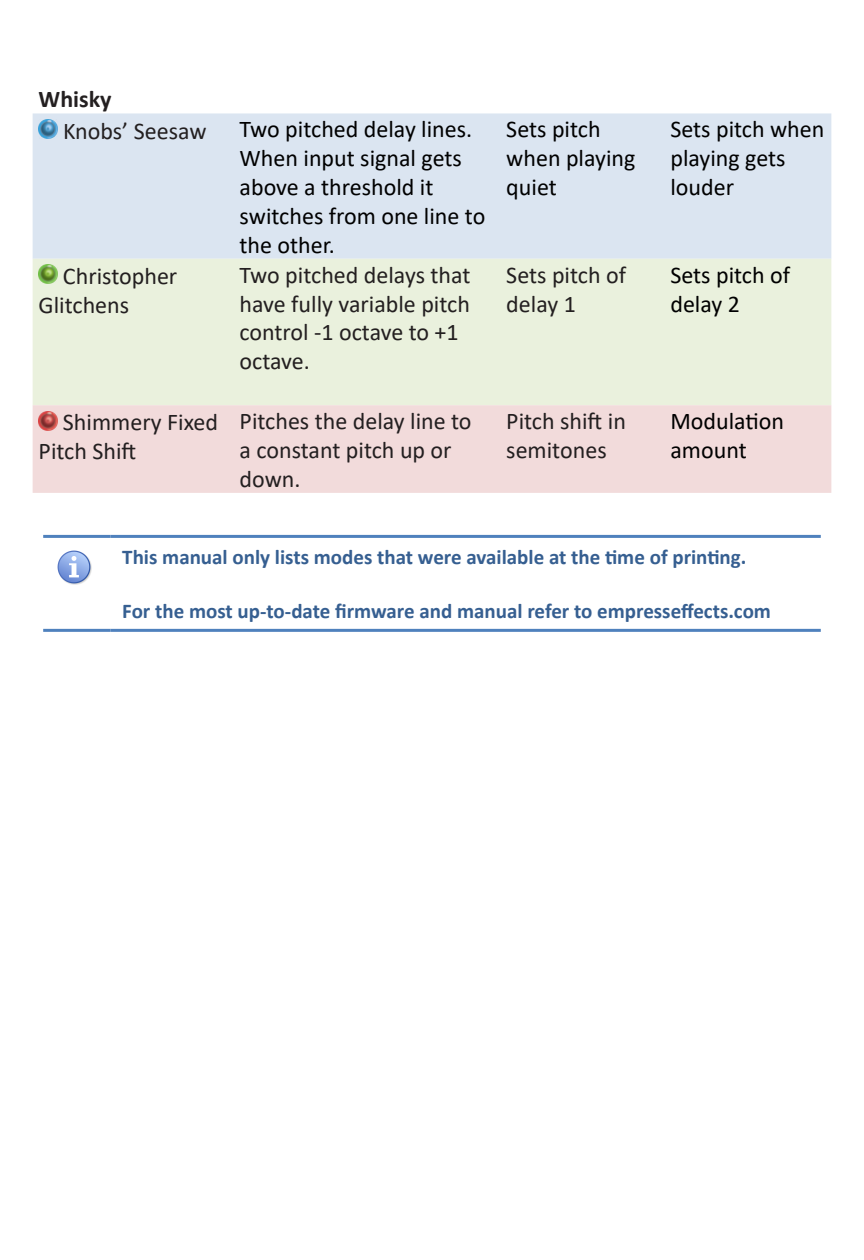
<style>
.page{position:relative;width:864px;height:1260px;background:#fff}
.page>*{position:absolute;margin:0;border:0;box-sizing:border-box;transform-origin:0 0}
.Table_text{font:24px/28.8px "Calibri";color:#231f20}
.Table_text-2{font:24px/28.8px "Calibri";color:#000}
.Table_text-3{font:700 24px "Calibri";color:#231f20}
.t1{font:700 21px "Calibri";color:#365f91}
</style>
<div class="page">
<div style="left:33px;top:113px;width:798px;height:146px;background:#dbe5f1"></div>
<div style="left:33px;top:259px;width:798px;height:146px;background:#eaf1dd"></div>
<div style="left:33px;top:405px;width:798px;height:88px;background:#f2dbdb"></div>
<img style="left:39px;top:119px;width:19px;height:19px">
<img style="left:39px;top:265px;width:19px;height:19px">
<img style="left:39px;top:411px;width:19px;height:19px">
<hr style="left:43px;top:535px;width:67px;height:3px;background:#4f81bd">
<hr style="left:110px;top:535px;width:711px;height:3px;background:#4f81bd">
<hr style="left:43px;top:629px;width:67px;height:3px;background:#4f81bd">
<hr style="left:110px;top:629px;width:711px;height:3px;background:#4f81bd">
<img style="left:57px;top:550px;width:35px;height:35px">
<p class="Table_text-3" style="left:39px;top:82px;width:75px">Whisky</p>
<p class="Table_text" style="left:63px;top:115px;width:145px">Knobs’ Seesaw</p>
<p class="Table_text-2" style="left:240px;top:114px;width:247px">Two pitched delay lines.<br>When input signal gets above a threshold it switches from one line to the other.</p>
<p class="Table_text-2" style="left:506px;top:114px;width:131px">Sets pitch when playing quiet</p>
<p class="Table_text-2" style="left:670px;top:114px;width:156px">Sets pitch when playing gets louder</p>
<p class="Table_text" style="left:39px;top:261px;width:140px;text-indent:24px">Christopher<br>Glitchens</p>
<p class="Table_text" style="left:240px;top:260px;width:232px">Two pitched delays that have fully variable pitch control -1 octave to +1 octave.</p>
<p class="Table_text" style="left:506px;top:260px;width:121px">Sets pitch of delay 1</p>
<p class="Table_text-2" style="left:670px;top:260px;width:121px">Sets pitch of delay 2</p>
<p class="Table_text" style="left:39px;top:407px;width:181px;text-indent:24px">Shimmery Fixed<br>Pitch Shift</p>
<p class="Table_text" style="left:240px;top:406px;width:234px">Pitches the delay line to a constant pitch up or down.</p>
<p class="Table_text" style="left:506px;top:406px;width:121px">Pitch shift in semitones</p>
<p class="Table_text-2" style="left:670px;top:406px;width:115px">Modulation amount</p>
<p class="t1" style="left:122px;top:542px;width:626px">This manual only lists modes that were available at the time of printing.</p>
<p class="t1" style="left:122px;top:596px;width:650px">For the most up-to-date firmware and manual refer to empresseffects.com</p>
</div>
